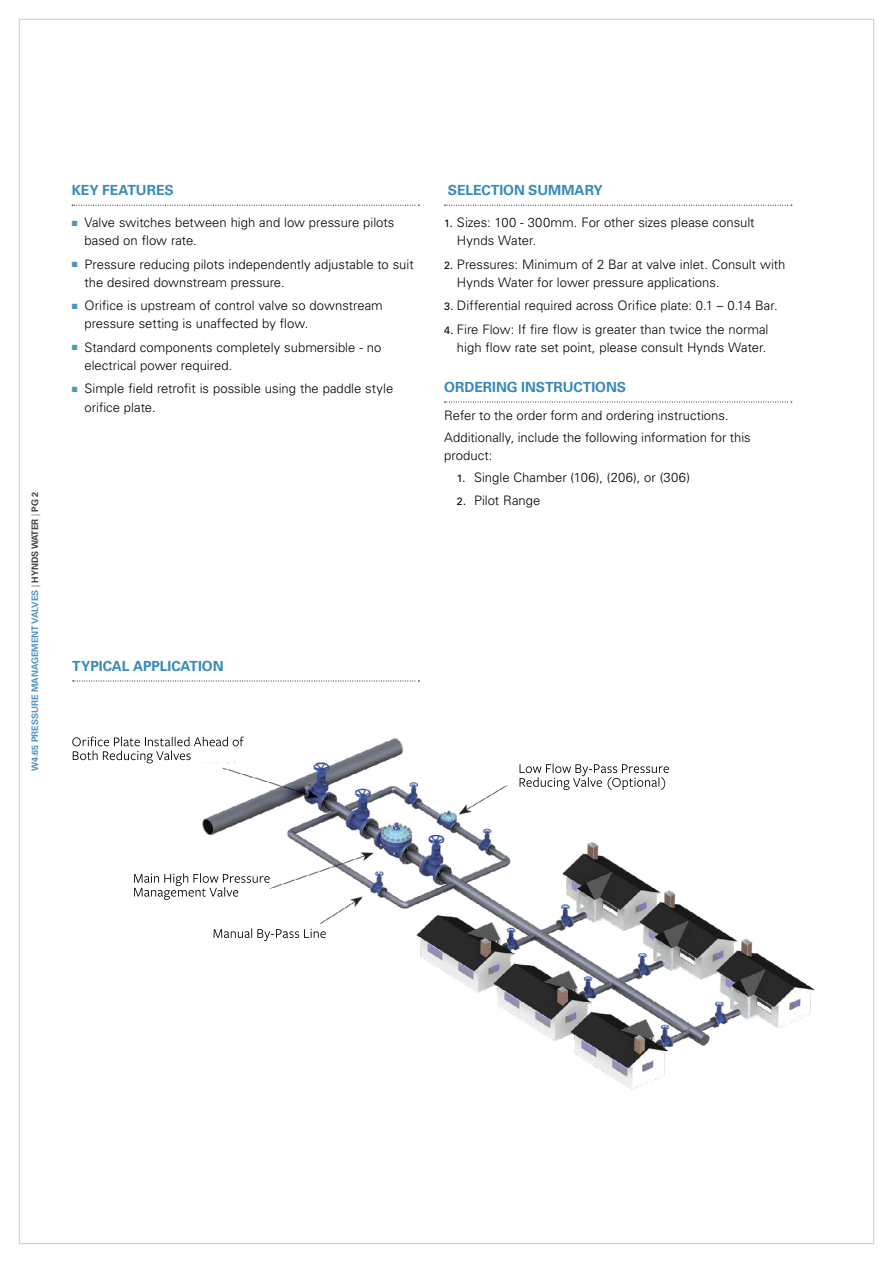
<style>
.page{position:relative;width:893px;height:1263px;background:#fff}
.page>*{position:absolute;margin:0;border:0;box-sizing:border-box;transform-origin:0 0}
.t1{font:700 13.95px "Univers LT Std";color:#398ab9}
.t2{font:300 13.05px/18.1px "Univers LT Std";color:#000}
.t3{font:700 9px "Univers LT Std";color:#5294c0}
.s1{font-weight:300;color:#464547}
.s2{color:#464547}
.s3{color:#5294c0}
.s4{font-weight:400;font-size:10.65px}
</style>
<div class="page">
<svg style="left:72px;top:205px;width:347px;height:1px"></svg>
<svg style="left:445px;top:205px;width:347px;height:1px"></svg>
<svg style="left:445px;top:402px;width:347px;height:1px"></svg>
<img style="left:202px;top:738px;width:613px;height:352px">
<svg style="left:72px;top:736px;width:172px;height:27px"></svg>
<svg style="left:134px;top:873px;width:136px;height:27px"></svg>
<svg style="left:520px;top:763px;width:149px;height:27px"></svg>
<svg style="left:214px;top:928px;width:112px;height:13px"></svg>
<svg style="left:73px;top:681px;width:346px;height:1px"></svg>
<p class="t3" style="left:30px;top:771px;width:281px;rotate:-90deg">W4.65 Pressure Management Valves <span class="s1">|</span> <span class="s2">HYNDS WATER</span> <span class="s1">|</span> <span class="s2">PG 2</span></p>
<p class="t1" style="left:72px;top:182px;width:104px">KEY FEATURES</p>
<p class="t2" style="left:84px;top:213px;width:311px;text-indent:-13px"><span class="s3">■</span> Valve switches between high and low pressure pilots based on flow rate.</p>
<p class="t2" style="left:84px;top:255px;width:331px;text-indent:-13px"><span class="s3">■</span> Pressure reducing pilots independently adjustable to suit the desired downstream pressure.</p>
<p class="t2" style="left:84px;top:296px;width:300px;text-indent:-13px"><span class="s3">■</span> Orifice is upstream of control valve so downstream pressure setting is unaffected by flow.</p>
<p class="t2" style="left:84px;top:338px;width:298px;text-indent:-13px"><span class="s3">■</span> Standard components completely submersible - no electrical power required.</p>
<p class="t2" style="left:84px;top:380px;width:310px;text-indent:-13px"><span class="s3">■</span> Simple field retrofit is possible using the paddle style orifice plate.</p>
<p class="t1" style="left:448px;top:182px;width:157px">SELECTION SUMMARY</p>
<p class="t2" style="left:457px;top:213px;width:299px;text-indent:-13px"><span class="s4">1.</span> Sizes: 100 - 300mm. For other sizes please consult<br>Hynds Water.</p>
<p class="t2" style="left:457px;top:255px;width:330px;text-indent:-13px"><span class="s4">2.</span> Pressures: Minimum of 2 Bar at valve inlet. Consult with<br>Hynds Water for lower pressure applications.</p>
<p class="t2" style="left:444px;top:296px;width:335px"><span class="s4">3.</span> Differential required across Orifice plate: 0.1 – 0.14 Bar.</p>
<p class="t2" style="left:444px;top:320px;width:326px;text-align:right"><span class="s4">4.</span> Fire Flow: If fire flow is greater than twice the normal high flow rate set point, please consult Hynds Water.</p>
<p class="t1" style="left:444px;top:379px;width:183px">ORDERING INSTRUCTIONS</p>
<p class="t2" style="left:444px;top:405px;width:308px;line-height:21.3px">Refer to the order form and ordering instructions.<br>Additionally, include the following information for this</p>
<p class="t2" style="left:444px;top:446px;width:50px">product:</p>
<p class="t2" style="left:457px;top:469px;width:235px"><span class="s4">1.</span> Single Chamber (106), (206), or (306)</p>
<p class="t2" style="left:457px;top:491px;width:85px"><span class="s4">2.</span> Pilot Range</p>
<p class="t1" style="left:72px;top:658px;width:153px">TYPICAL APPLICATION</p>
</div>
